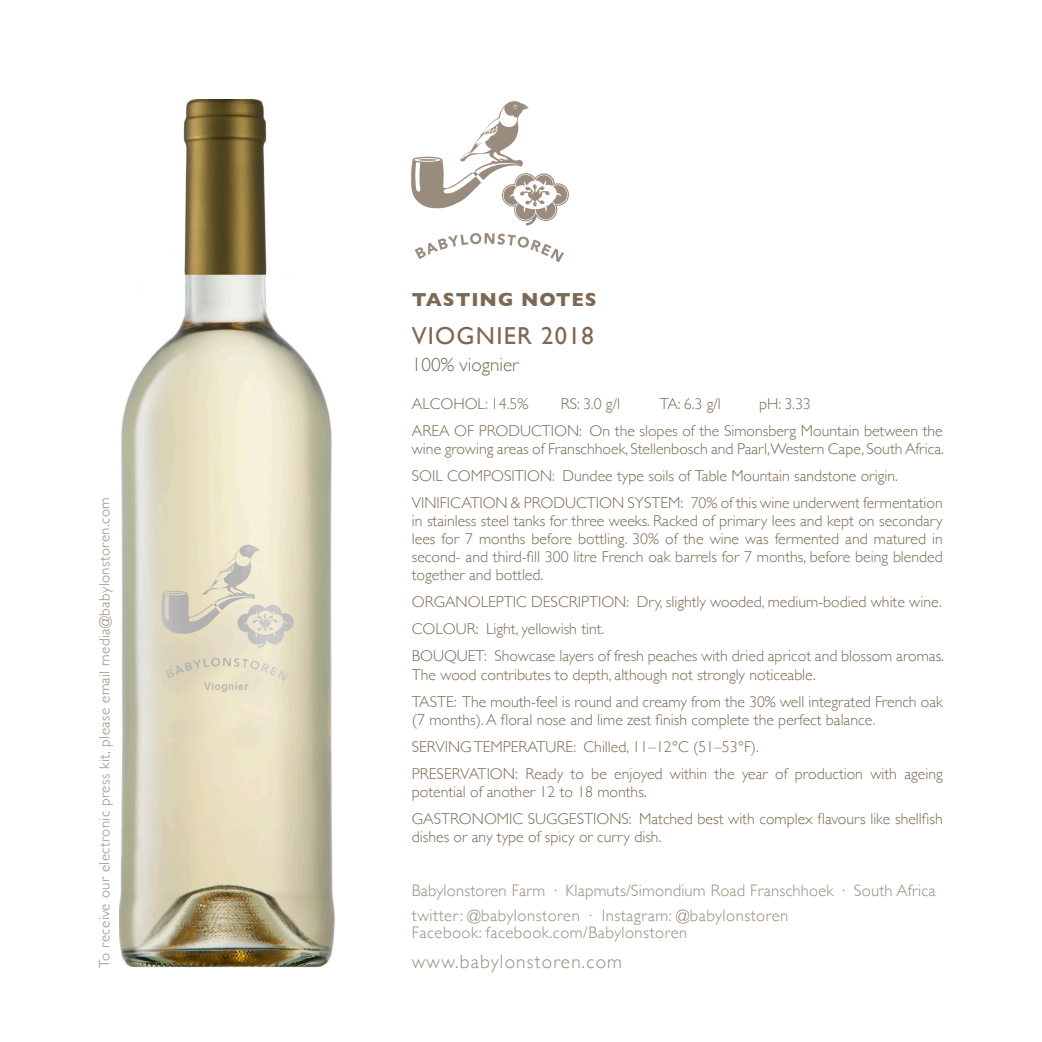
<style>
.page{position:relative;width:1042px;height:1042px;background:#fff}
.page>*{position:absolute;margin:0;border:0;box-sizing:border-box;transform-origin:0 0}
.head{font:24.5px "Gill Sans";letter-spacing:.05em;color:#7c6954}
.text{font:300 19.25px "Gill Sans";letter-spacing:.06em;color:#998b7d}
.specs{font:700 19.25px "Gill Sans";letter-spacing:.05em;color:#7c6954}
.head1{font:300 19.25px "Gill Sans";color:#7c6954}
.text-2{font:300 16.62px/17.5px "Gill Sans";letter-spacing:.03em;color:#998b7d}
.text-3{font:300 16.62px "Gill Sans";letter-spacing:.01em;color:#998b7d}
.text2{font:300 15.75px/18.2px "Gill Sans";color:#7c6954}
.text-4{font:300 14.88px "Gill Sans";letter-spacing:.03em;color:#998b7d}
</style>
<div class="page">
<img style="left:412px;top:102px;width:157px;height:160px">
<img style="left:119px;top:99px;width:216px;height:868px">
<p class="text-4" style="left:93px;top:967px;width:472px;rotate:-90deg">To receive our electronic press kit, please email media@babylonstoren.com</p>
<p class="specs" style="left:412px;top:284px;width:186px">TASTING NOTES</p>
<p class="head" style="left:412px;top:322px;width:184px">VIOGNIER 2018</p>
<p class="head1" style="left:412px;top:349px;width:108px">100% viognier</p>
<p class="text2" style="left:412px;top:394px;width:118px">ALCOHOL: 14.5%</p>
<p class="text2" style="left:561px;top:394px;width:61px">RS: 3.0 g/l</p>
<p class="text2" style="left:660px;top:394px;width:62px">TA: 6.3 g/l</p>
<p class="text2" style="left:759px;top:394px;width:53px">pH: 3.33</p>
<p class="text2" style="left:412px;top:420px;width:534px">AREA OF PRODUCTION: On the slopes of the Simonsberg Mountain between the wine growing areas of Franschhoek, Stellenbosch and Paarl,Western Cape, South Africa.</p>
<p class="text2" style="left:412px;top:466px;width:488px">SOIL COMPOSITION: Dundee type soils of Table Mountain sandstone origin.</p>
<p class="text2" style="left:412px;top:493px;width:532px;text-align:justify">VINIFICATION &amp; PRODUCTION SYSTEM: 70% of this wine underwent fermentation in stainless steel tanks for three weeks. Racked of primary lees and kept on secondary lees for 7 months before bottling. 30% of the wine was fermented and matured in second- and third-fill 300 litre French oak barrels for 7 months, before being blended together and bottled.</p>
<p class="text2" style="left:412px;top:592px;width:531px">ORGANOLEPTIC DESCRIPTION: Dry, slightly wooded, medium-bodied white wine.</p>
<p class="text2" style="left:412px;top:619px;width:194px">COLOUR: Light, yellowish tint.</p>
<p class="text2" style="left:412px;top:646px;width:534px">BOUQUET: Showcase layers of fresh peaches with dried apricot and blossom aromas.<br>The wood contributes to depth, although not strongly noticeable.</p>
<p class="text2" style="left:412px;top:692px;width:532px">TASTE: The mouth-feel is round and creamy from the 30% well integrated French oak (7 months). A floral nose and lime zest finish complete the perfect balance.</p>
<p class="text2" style="left:412px;top:737px;width:349px">SERVING TEMPERATURE: Chilled, 11–12°C (51–53°F).</p>
<p class="text2" style="left:412px;top:764px;width:532px">PRESERVATION: Ready to be enjoyed within the year of production with ageing potential of another 12 to 18 months.</p>
<p class="text2" style="left:412px;top:809px;width:532px">GASTRONOMIC SUGGESTIONS: Matched best with complex flavours like shellfish dishes or any type of spicy or curry dish.</p>
<p class="text-3" style="left:412px;top:877px;width:525px">Babylonstoren Farm · Klapmuts/Simondium Road Franschhoek · South Africa</p>
<p class="text-2" style="left:412px;top:906px;width:378px">twitter: @babylonstoren · Instagram: @babylonstoren<br>Facebook: facebook.com/Babylonstoren</p>
<p class="text" style="left:412px;top:946px;width:212px">www.babylonstoren.com</p>
</div>
